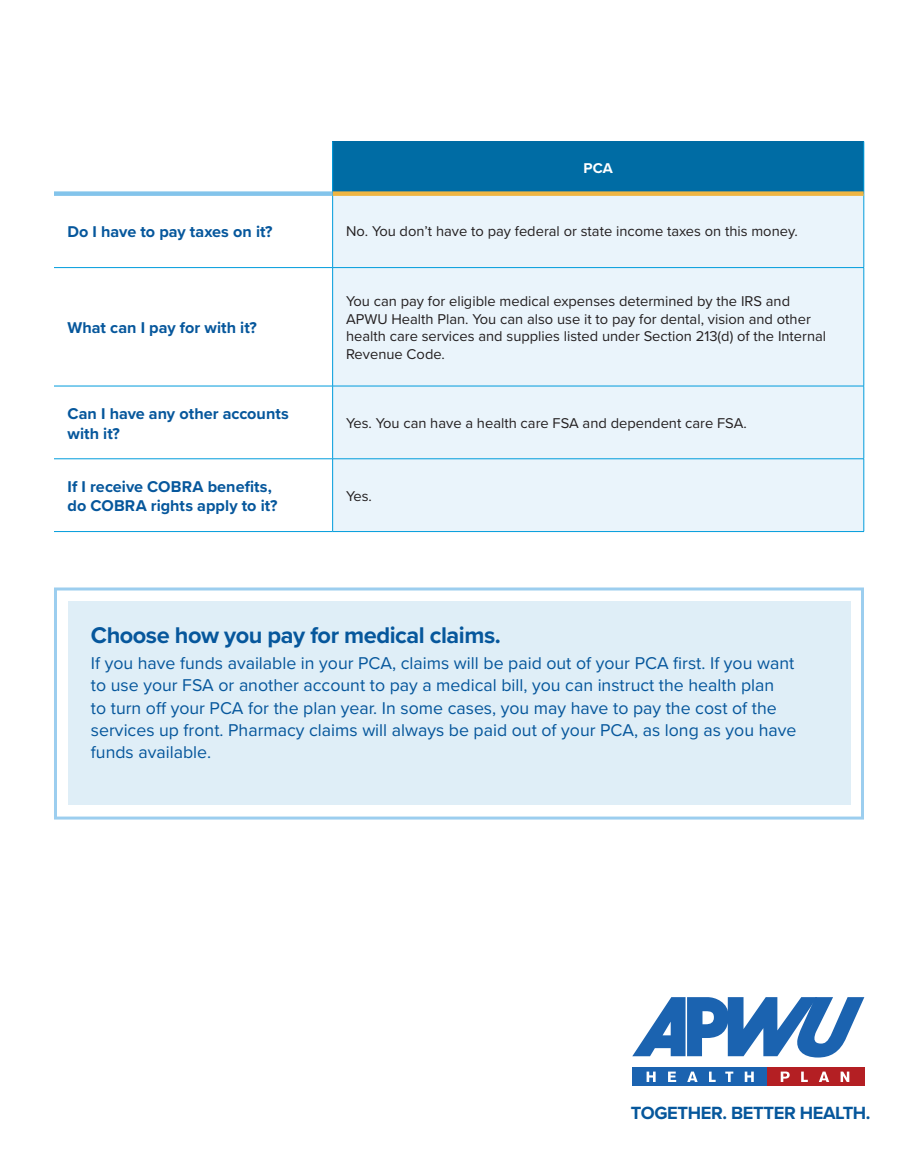
<style>
.page{position:relative;width:918px;height:1175px;background:#fff}
.page>*{position:absolute;margin:0;border:0;box-sizing:border-box;transform-origin:0 0}
.t1{font:700 23.55px "Proxima Nova";letter-spacing:-.02em;color:#06579c}
.t2{font:700 18.3px "Proxima Nova";letter-spacing:-.02em;color:#06579c}
.t3{font:17.7px/22.2px "Proxima Nova";color:#06579c}
.t4{font:700 16.2px/19.5px "Proxima Nova";color:#06579c}
.t5{font:14.7px/17.7px "Proxima Nova";color:#231f20}
.t6{font:700 14.7px "Proxima Nova";color:#fff}
</style>
<div class="page">
<div style="left:333px;top:141px;width:531px;height:53px;background:#006ca4"></div>
<svg style="left:54px;top:268px;width:278px;height:192px"></svg>
<div style="left:333px;top:196px;width:531px;height:335px;background:#eaf4fb"></div>
<hr style="left:54px;top:267px;width:279px;height:1px;background:#009cdc">
<hr style="left:332px;top:268px;width:1px;height:118px;background:#009cdc">
<hr style="left:864px;top:268px;width:1px;height:118px;background:#009cdc">
<hr style="left:332px;top:386px;width:1px;height:72px;background:#009cdc">
<hr style="left:864px;top:386px;width:1px;height:72px;background:#009cdc">
<hr style="left:332px;top:459px;width:1px;height:72px;background:#009cdc">
<hr style="left:864px;top:459px;width:1px;height:72px;background:#009cdc">
<hr style="left:333px;top:267px;width:531px;height:1px;background:#009cdc">
<hr style="left:54px;top:386px;width:279px;height:1px;background:#009cdc">
<hr style="left:333px;top:386px;width:531px;height:1px;background:#009cdc">
<hr style="left:54px;top:458px;width:279px;height:1px;background:#009cdc">
<hr style="left:333px;top:458px;width:531px;height:1px;background:#009cdc">
<hr style="left:54px;top:531px;width:279px;height:1px;background:#009cdc">
<hr style="left:332px;top:194px;width:1px;height:73px;background:#009cdc">
<hr style="left:864px;top:194px;width:1px;height:73px;background:#009cdc">
<hr style="left:333px;top:531px;width:531px;height:1px;background:#009cdc">
<hr style="left:332px;top:141px;width:1px;height:53px;background:#009cdc">
<hr style="left:864px;top:141px;width:1px;height:53px;background:#009cdc">
<div style="left:54px;top:191px;width:278px;height:5px;background:#83c4eb"></div>
<div style="left:333px;top:191px;width:531px;height:5px;background:#efb542"></div>
<svg style="left:54px;top:587px;width:810px;height:232px"></svg>
<div style="left:68px;top:601px;width:782px;height:203px;background:#dfeef7"></div>
<div style="left:632px;top:1067px;width:135px;height:19px;background:#1b63b0"></div>
<div style="left:767px;top:1067px;width:97px;height:19px;background:#b41f23"></div>
<svg style="left:632px;top:997px;width:232px;height:60px"></svg>
<svg style="left:647px;top:1071px;width:9px;height:11px"></svg>
<svg style="left:668px;top:1071px;width:8px;height:11px"></svg>
<svg style="left:687px;top:1071px;width:11px;height:11px"></svg>
<svg style="left:709px;top:1071px;width:7px;height:11px"></svg>
<svg style="left:725px;top:1071px;width:8px;height:11px"></svg>
<svg style="left:745px;top:1071px;width:9px;height:11px"></svg>
<svg style="left:781px;top:1071px;width:9px;height:11px"></svg>
<svg style="left:801px;top:1071px;width:7px;height:11px"></svg>
<svg style="left:819px;top:1071px;width:10px;height:11px"></svg>
<svg style="left:841px;top:1071px;width:8px;height:11px"></svg>
<p class="t6" style="left:584px;top:157px;width:31px">PCA</p>
<p class="t4" style="left:68px;top:221px;width:207px">Do I have to pay taxes on it?</p>
<p class="t5" style="left:346px;top:222px;width:453px">No. You don’t have to pay federal or state income taxes on this money.</p>
<p class="t4" style="left:68px;top:318px;width:191px">What can I pay for with it?</p>
<p class="t5" style="left:346px;top:292px;width:482px">You can pay for eligible medical expenses determined by the IRS and APWU Health Plan. You can also use it to pay for dental, vision and other health care services and supplies listed under Section 213(d) of the Internal Revenue Code.</p>
<p class="t4" style="left:68px;top:403px;width:223px">Can I have any other accounts with it?</p>
<p class="t5" style="left:346px;top:414px;width:402px">Yes. You can have a health care FSA and dependent care FSA.</p>
<p class="t4" style="left:68px;top:476px;width:211px">If I receive COBRA benefits, do COBRA rights apply to it?</p>
<p class="t5" style="left:346px;top:486px;width:27px">Yes.</p>
<h1 class="t1" style="left:91px;top:617px;width:411px">Choose how you pay for medical claims.</h1>
<p class="t3" style="left:91px;top:651px;width:707px">If you have funds available in your PCA, claims will be paid out of your PCA first. If you want to use your FSA or another account to pay a medical bill, you can instruct the health plan<br>to turn off your PCA for the plan year. In some cases, you may have to pay the cost of the services up front. Pharmacy claims will always be paid out of your PCA, as long as you have funds available.</p>
<p class="t2" style="left:631px;top:1099px;width:241px">TOGETHER. BETTER HEALTH.</p>
</div>
